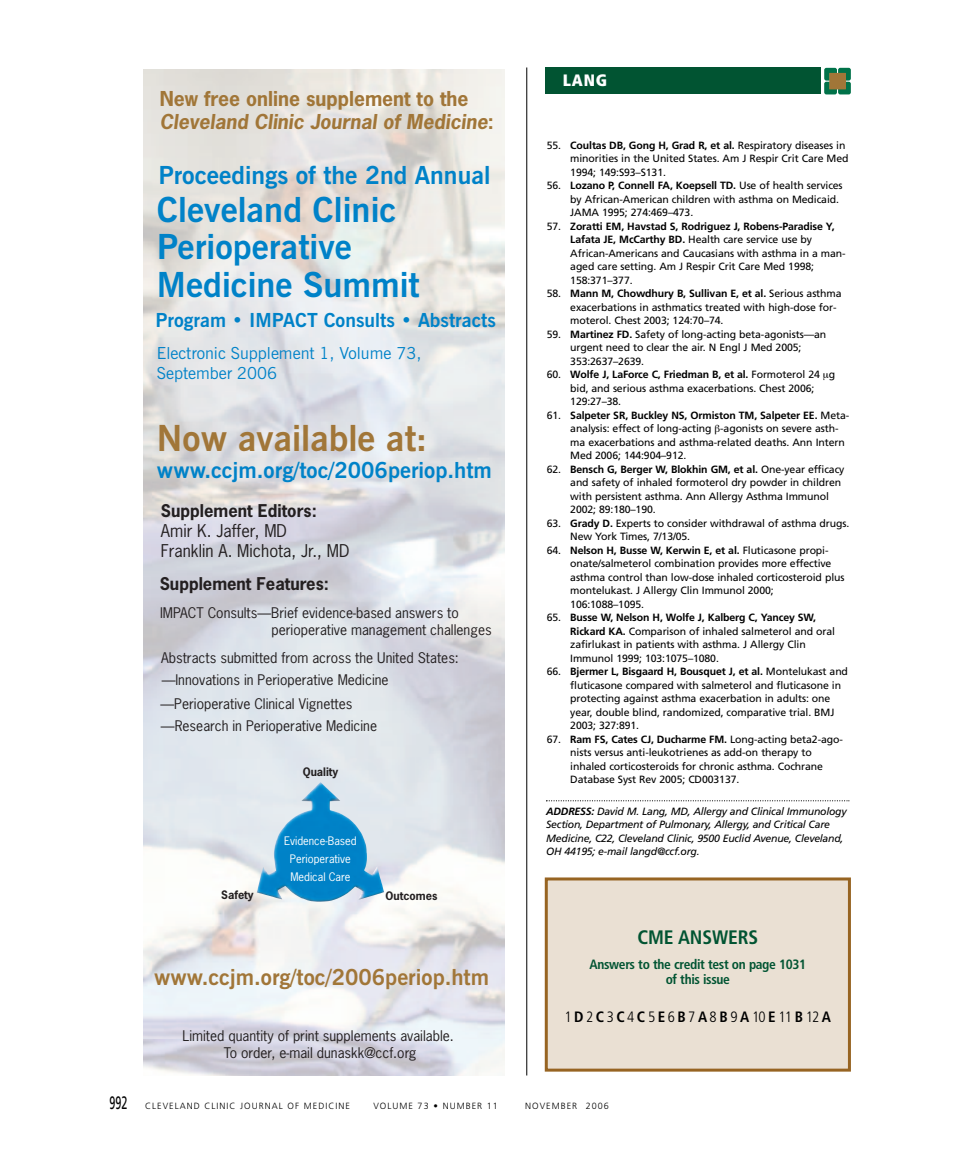
<style>
.page{position:relative;width:959px;height:1161px;background:#fff}
.page>*{position:absolute;margin:0;border:0;box-sizing:border-box;transform-origin:0 0}
.t1{font:700 35.85px "News Gothic BT";color:#a17638}
.t2{font:700 34.5px/37.2px "News Gothic BT";color:#0082c8}
.t3{font:700 24.9px "News Gothic BT";color:#0082c8}
.t4{font:700 22.05px "News Gothic BT";color:#0082c8}
.t5{font:700 22.05px "News Gothic BT";color:#a17638}
.t6{font:700 condensed 19.5px "Frutiger";letter-spacing:-.005em;color:#015432}
.t7{font:italic 700 19.35px/23.2px "News Gothic Std";color:#a17638}
.t8{font:700 19.35px "News Gothic BT";color:#0082c8}
.t9{font:16.5px/19.8px "News Gothic BT";color:#0082c8}
.t10{font:16.5px "News Gothic Std";color:#231f20}
.t11{font:700 16.5px "News Gothic Std";color:#231f20}
.t12{font:900 condensed 16.5px "Frutiger";color:#fff}
.t13{font:300 condensed 15px "Frutiger";color:#000}
.t14{font:13.8px/22.8px "News Gothic Std";color:#231f20}
.t15{font:700 condensed 13.5px/15px "Frutiger";letter-spacing:-.025em;color:#015432;text-align:center}
.t16{font:11.1px/18px "News Gothic Std";color:#fff;text-align:center}
.t17{font:700 11.1px "News Gothic Std";color:#231f20}
.t18{font:10.5px/13.5px "Frutiger";letter-spacing:-.01em;color:#000}
.t19{font:italic 10.5px/13.5px "Frutiger";letter-spacing:-.02em;color:#000}
.t20{font:300 9px "Frutiger";letter-spacing:.11em;color:#000}
.s1{font-style:normal}
.s2{font-weight:700}
.s3{font-weight:400;font-size:18px}
</style>
<div class="page">
<svg style="left:546px;top:800px;width:303px;height:1px"></svg>
<svg style="left:825px;top:67px;width:26px;height:28px"></svg>
<svg style="left:824px;top:68px;width:26px;height:26px"></svg>
<div style="left:829px;top:73px;width:16px;height:16px;background:#a17638"></div>
<div style="left:829px;top:73px;width:16px;height:16px;border:1px solid #a17638"></div>
<div style="left:544px;top:68px;width:276px;height:26px;background:#015432"></div>
<div style="left:548px;top:880px;width:300px;height:189px;background:#eae0d3"></div>
<div style="left:544px;top:877px;width:306px;height:195px;border:3px solid #976422"></div>
<hr style="left:526px;top:68px;width:1px;height:1008px;background:#000">
<svg style="left:143px;top:69px;width:362px;height:1007px;background:#e1e2e5"></svg>
<img style="left:257px;top:782px;width:127px;height:120px">
<h3 class="t7" style="left:160px;top:88px;width:335px"><span class="s1">New free online supplement to the<br></span>Cleveland Clinic Journal of Medicine<span class="s1">:</span></h3>
<h3 class="t3" style="left:158px;top:165px;width:333px">Proceedings of the 2nd Annual</h3>
<h2 class="t2" style="left:157px;top:194px;width:264px">Cleveland Clinic<br>Perioperative<br>Medicine Summit</h2>
<h3 class="t8" style="left:156px;top:313px;width:342px">Program • IMPACT Consults • Abstracts</h3>
<h3 class="t9" style="left:157px;top:345px;width:266px">Electronic Supplement 1, Volume 73,<br>September 2006</h3>
<h1 class="t1" style="left:157px;top:425px;width:272px">Now available at:</h1>
<h3 class="t4" style="left:157px;top:462px;width:336px">www.ccjm.org/toc/2006periop.htm</h3>
<h3 class="t11" style="left:161px;top:501px;width:157px">Supplement Editors:</h3>
<h3 class="t10" style="left:161px;top:524px;width:127px">Amir K. Jaffer, MD</h3>
<h3 class="t10" style="left:161px;top:544px;width:190px">Franklin A. Michota, Jr., MD</h3>
<h3 class="t11" style="left:160px;top:575px;width:171px">Supplement Features:</h3>
<h3 class="t14" style="left:271px;top:606px;width:222px;line-height:16.5px;text-indent:-111px">IMPACT Consults—Brief evidence-based answers to perioperative management challenges</h3>
<h3 class="t14" style="left:160px;top:648px;width:300px">Abstracts submitted from across the United States: —Innovations in Perioperative Medicine —Perioperative Clinical Vignettes<br>—Research in Perioperative Medicine</h3>
<p class="t17" style="left:303px;top:766px;width:37px">Quality</p>
<p class="t16" style="left:284px;top:833px;width:74px">Evidence-Based<br>Perioperative<br>Medical Care</p>
<p class="t17" style="left:221px;top:888px;width:34px">Safety</p>
<p class="t17" style="left:385px;top:890px;width:53px">Outcomes</p>
<h3 class="t5" style="left:154px;top:969px;width:336px">www.ccjm.org/toc/2006periop.htm</h3>
<h3 class="t14" style="left:182px;top:1029px;width:273px;line-height:16.5px;text-align:center">Limited quantity of print supplements available.<br>To order, e-mail dunaskk@ccf.org</h3>
<h3 class="t12" style="left:562px;top:74px;width:46px">LANG</h3>
<p class="t18" style="left:570px;top:139px;width:280px;text-indent:-24px">55. <span class="s2">Coultas DB, Gong H, Grad R, et al.</span> Respiratory diseases in minorities in the United States. Am J Respir Crit Care Med<br>1994; 149:S93–S131.</p>
<p class="t18" style="left:570px;top:180px;width:274px;text-indent:-24px">56. <span class="s2">Lozano P, Connell FA, Koepsell TD.</span> Use of health services by African-American children with asthma on Medicaid.<br>JAMA 1995; 274:469–473.</p>
<p class="t18" style="left:570px;top:220px;width:277px;text-indent:-24px">57. <span class="s2">Zoratti EM, Havstad S, Rodriguez J, Robens-Paradise Y, Lafata JE, McCarthy BD.</span> Health care service use by African-Americans and Caucasians with asthma in a man&shy;aged care setting. Am J Respir Crit Care Med 1998; 158:371–377.</p>
<p class="t18" style="left:570px;top:288px;width:273px;text-indent:-24px">58. <span class="s2">Mann M, Chowdhury B, Sullivan E, et al.</span> Serious asthma exacerbations in asthmatics treated with high-dose for&shy;moterol. Chest 2003; 124:70–74.</p>
<p class="t18" style="left:570px;top:328px;width:257px;text-indent:-24px">59. <span class="s2">Martinez FD.</span> Safety of long-acting beta-agonists—an urgent need to clear the air. N Engl J Med 2005;<br>353:2637–2639.</p>
<p class="t18" style="left:570px;top:369px;width:266px;text-indent:-24px">60. <span class="s2">Wolfe J, LaForce C, Friedman B, et al.</span> Formoterol 24 g bid, and serious asthma exacerbations. Chest 2006;<br>129:27–38.</p>
<p class="t18" style="left:570px;top:409px;width:280px;text-indent:-24px">61. <span class="s2">Salpeter SR, Buckley NS, Ormiston TM, Salpeter EE.</span> Meta&shy;analysis: effect of long-acting -agonists on severe asth&shy;ma exacerbations and asthma-related deaths. Ann Intern Med 2006; 144:904–912.</p>
<p class="t18" style="left:570px;top:463px;width:276px;text-indent:-24px">62. <span class="s2">Bensch G, Berger W, Blokhin GM, et al.</span> One-year efficacy and safety of inhaled formoterol dry powder in children with persistent asthma. Ann Allergy Asthma Immunol 2002; 89:180–190.</p>
<p class="t18" style="left:570px;top:517px;width:280px;text-indent:-24px">63. <span class="s2">Grady D.</span> Experts to consider withdrawal of asthma drugs.<br>New York Times, 7/13/05.</p>
<p class="t18" style="left:570px;top:544px;width:276px;text-indent:-24px">64. <span class="s2">Nelson H, Busse W, Kerwin E, et al.</span> Fluticasone propi&shy;onate/salmeterol combination provides more effective asthma control than low-dose inhaled corticosteroid plus montelukast. J Allergy Clin Immunol 2000; 106:1088–1095.</p>
<p class="t18" style="left:570px;top:612px;width:266px;text-indent:-24px">65. <span class="s2">Busse W, Nelson H, Wolfe J, Kalberg C, Yancey SW, Rickard KA.</span> Comparison of inhaled salmeterol and oral zafirlukast in patients with asthma. J Allergy Clin Immunol 1999; 103:1075–1080.</p>
<p class="t18" style="left:570px;top:666px;width:279px;text-indent:-24px">66. <span class="s2">Bjermer L, Bisgaard H, Bousquet J, et al.</span> Montelukast and fluticasone compared with salmeterol and fluticasone in protecting against asthma exacerbation in adults: one year, double blind, randomized, comparative trial. BMJ 2003; 327:891.</p>
<p class="t18" style="left:570px;top:733px;width:274px;text-indent:-24px">67. <span class="s2">Ram FS, Cates CJ, Ducharme FM.</span> Long-acting beta2-ago&shy;nists versus anti-leukotrienes as add-on therapy to inhaled corticosteroids for chronic asthma. Cochrane Database Syst Rev 2005; CD003137.</p>
<p class="t19" style="left:546px;top:805px;width:302px"><span class="s2">ADDRESS:</span> David M. Lang, MD, Allergy and Clinical Immunology Section, Department of Pulmonary, Allergy, and Critical Care Medicine, C22, Cleveland Clinic, 9500 Euclid Avenue, Cleveland, OH 44195; e-mail langd@ccf.org.</p>
<h3 class="t6" style="left:637px;top:929px;width:122px">CME ANSWERS</h3>
<p class="t15" style="left:589px;top:958px;width:218px">Answers to the credit test on page 1031 of this issue</p>
<h3 class="t13" style="left:564px;top:1010px;width:268px">1 <span class="s2">D</span>2 <span class="s2">C</span>3 <span class="s2">C</span>4 <span class="s2">C</span> 5 <span class="s2">E</span>6 <span class="s2">B</span>7 <span class="s2">A</span>8 <span class="s2">B</span> 9 <span class="s2">A</span> 10 <span class="s2">E</span> 11 <span class="s2">B</span> 12 <span class="s2">A</span></h3>
<p class="t20" style="left:110px;top:1102px;width:242px"><span class="s3">992</span> CLEVELAND CLINIC JOURNAL OF MEDICINE</p>
<p class="t20" style="left:373px;top:1102px;width:126px">VOLUME 73 • NUMBER 11</p>
<p class="t20" style="left:525px;top:1102px;width:85px">NOVEMBER 2006</p>
</div>
